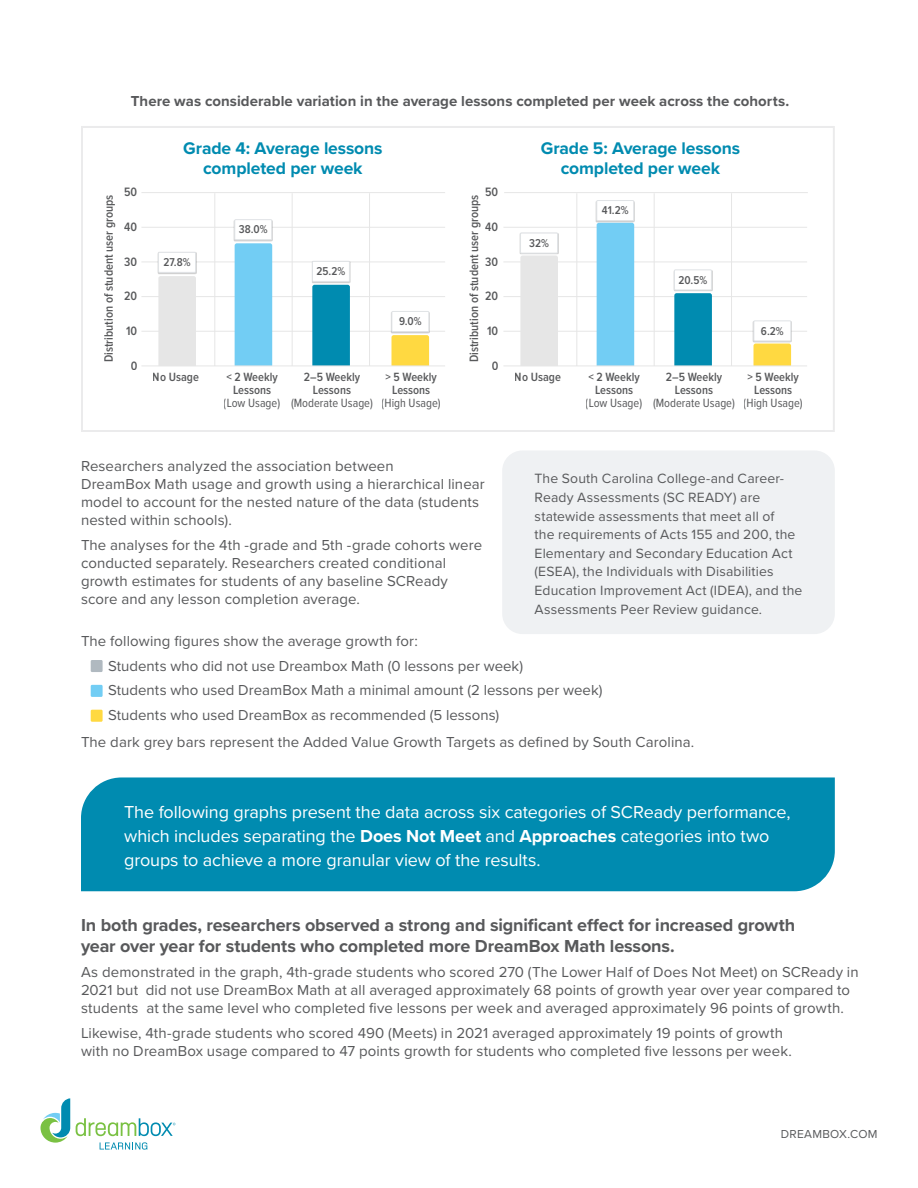
<style>
.page{position:relative;width:918px;height:1188px;background:#fff}
.page>*{position:absolute;margin:0;border:0;box-sizing:border-box;transform-origin:0 0}
.t1{font:18px/24px "Proxima Nova";letter-spacing:-.005em;color:#fff}
.t2{font:700 18px/21px "Proxima Nova";letter-spacing:-.005em;color:#58595b}
.t3{font:700 17.55px/19.5px "Proxima Nova";letter-spacing:-.005em;color:#008bb0;text-align:center}
.t4{font:15px/18px "Proxima Nova";letter-spacing:.005em;color:#58595b}
.t5{font:700 15px "Proxima Nova";letter-spacing:.005em;color:#58595b}
.t6{font:13.95px/18.6px "Proxima Nova";letter-spacing:.01em;color:#58595b}
.t7{font:600 12.6px "Proxima Nova Cond";color:#58595b}
.t8{font:600 12.3px/12.9px "Proxima Nova Cond";color:#58595b;text-align:center}
.t9{font:12.3px "Proxima Nova Cond";color:#58595b}
.t10{font:12px "Proxima Nova";letter-spacing:.02em;color:#58595b}
.t11{font:600 11.85px "Proxima Nova Cond";color:#58595b}
.s1{font-weight:700}
</style>
<div class="page">
<div style="left:502px;top:450px;width:333px;height:184px;background:#eff1f3;border-radius:20px"></div>
<div style="left:91px;top:660px;width:12px;height:12px;background:#b0b9c0"></div>
<div style="left:91px;top:685px;width:12px;height:12px;background:#72cdf4"></div>
<div style="left:91px;top:710px;width:12px;height:12px;background:#ffd941"></div>
<div style="left:81px;top:777px;width:754px;height:114px;background:#008bb0"></div>
<hr style="left:141px;top:331px;width:304px;height:1px;background:#e6e6e6">
<hr style="left:141px;top:296px;width:304px;height:1px;background:#e6e6e6">
<hr style="left:141px;top:262px;width:304px;height:1px;background:#e6e6e6">
<hr style="left:141px;top:227px;width:304px;height:1px;background:#e6e6e6">
<hr style="left:141px;top:192px;width:304px;height:1px;background:#e6e6e6">
<hr style="left:504px;top:192px;width:304px;height:1px;background:#e6e6e6">
<hr style="left:369px;top:193px;width:1px;height:173px;background:#e6e6e6">
<hr style="left:292px;top:193px;width:1px;height:173px;background:#e6e6e6">
<hr style="left:214px;top:193px;width:1px;height:173px;background:#e6e6e6">
<img style="left:311px;top:261px;width:40px;height:22px">
<div style="left:312px;top:261px;width:37px;height:20px;background:#fff"></div>
<div style="left:312px;top:261px;width:38px;height:21px;border:1px solid #e0e3e6"></div>
<div style="left:312px;top:285px;width:38px;height:81px;background:#008bb0"></div>
<img style="left:234px;top:220px;width:39px;height:21px">
<div style="left:235px;top:220px;width:37px;height:20px;background:#fff"></div>
<div style="left:235px;top:219px;width:37px;height:21px;border:1px solid #e0e3e6"></div>
<div style="left:235px;top:243px;width:37px;height:123px;background:#72cdf4"></div>
<svg style="left:392px;top:335px;width:37px;height:31px"></svg>
<img style="left:391px;top:312px;width:39px;height:21px">
<div style="left:392px;top:311px;width:37px;height:21px;background:#fff"></div>
<div style="left:392px;top:311px;width:37px;height:21px;border:1px solid #e0e3e6"></div>
<hr style="left:141px;top:366px;width:304px;height:1px;background:#e6e6e6">
<div style="left:159px;top:252px;width:37px;height:20px;background:#fff"></div>
<div style="left:158px;top:252px;width:38px;height:21px;border:1px solid #e0e3e6"></div>
<div style="left:158px;top:276px;width:38px;height:90px;background:#e6e6e6"></div>
<hr style="left:503px;top:331px;width:304px;height:1px;background:#e6e6e6">
<hr style="left:503px;top:296px;width:304px;height:1px;background:#e6e6e6">
<hr style="left:503px;top:262px;width:304px;height:1px;background:#e6e6e6">
<hr style="left:503px;top:227px;width:304px;height:1px;background:#e6e6e6">
<hr style="left:731px;top:193px;width:1px;height:173px;background:#e6e6e6">
<hr style="left:654px;top:193px;width:1px;height:173px;background:#e6e6e6">
<hr style="left:576px;top:193px;width:1px;height:173px;background:#e6e6e6">
<div style="left:674px;top:270px;width:38px;height:20px;border:1px solid #e0e3e6"></div>
<svg style="left:674px;top:293px;width:38px;height:73px;background:#058db1"></svg>
<img style="left:596px;top:201px;width:39px;height:21px">
<div style="left:597px;top:201px;width:37px;height:20px;background:#fff"></div>
<div style="left:597px;top:200px;width:37px;height:21px;border:1px solid #e0e3e6"></div>
<div style="left:597px;top:223px;width:37px;height:143px;background:#72cdf4"></div>
<svg style="left:754px;top:344px;width:37px;height:22px"></svg>
<img style="left:753px;top:321px;width:39px;height:22px">
<div style="left:754px;top:321px;width:37px;height:20px;background:#fff"></div>
<div style="left:754px;top:321px;width:37px;height:20px;border:1px solid #e0e3e6"></div>
<hr style="left:503px;top:366px;width:304px;height:1px;background:#e6e6e6">
<div style="left:520px;top:233px;width:38px;height:20px;border:1px solid #e0e3e6"></div>
<div style="left:520px;top:256px;width:38px;height:110px;background:#e6e6e6"></div>
<div style="left:81px;top:126px;width:754px;height:306px;border:2px solid #ebebec"></div>
<svg style="left:100px;top:1142px;width:47px;height:8px"></svg>
<svg style="left:76px;top:1118px;width:100px;height:18px"></svg>
<svg style="left:40px;top:1098px;width:30px;height:45px"></svg>
<p class="t5" style="left:131px;top:90px;width:660px">There was considerable variation in the average lessons completed per week across the cohorts.</p>
<p class="t3" style="left:183px;top:138px;width:201px">Grade 4: Average lessons completed per week</p>
<p class="t3" style="left:541px;top:138px;width:201px">Grade 5: Average lessons completed per week</p>
<p class="t7" style="left:124px;top:185px;width:15px">50</p>
<p class="t7" style="left:485px;top:185px;width:15px">50</p>
<p class="t7" style="left:102px;top:362px;width:169px;rotate:-90deg">Distribution of student user groups</p>
<p class="t7" style="left:467px;top:362px;width:169px;rotate:-90deg">Distribution of student user groups</p>
<p class="t7" style="left:124px;top:220px;width:14px">40</p>
<p class="t7" style="left:485px;top:220px;width:14px">40</p>
<p class="t11" style="left:239px;top:223px;width:30px">38.0%</p>
<p class="t7" style="left:124px;top:254px;width:14px">30</p>
<p class="t7" style="left:485px;top:254px;width:14px">30</p>
<p class="t11" style="left:163px;top:256px;width:29px">27.8%</p>
<p class="t11" style="left:317px;top:265px;width:30px">25.2%</p>
<p class="t7" style="left:124px;top:289px;width:15px">20</p>
<p class="t7" style="left:485px;top:289px;width:15px">20</p>
<p class="t11" style="left:399px;top:315px;width:24px">9.0%</p>
<p class="t7" style="left:126px;top:324px;width:13px">10</p>
<p class="t7" style="left:487px;top:324px;width:13px">10</p>
<p class="t7" style="left:131px;top:359px;width:8px">0</p>
<p class="t7" style="left:492px;top:359px;width:8px">0</p>
<p class="t11" style="left:529px;top:236px;width:21px">32%</p>
<p class="t11" style="left:602px;top:204px;width:28px">41.2%</p>
<p class="t11" style="left:679px;top:273px;width:30px">20.5%</p>
<p class="t11" style="left:761px;top:324px;width:24px">6.2%</p>
<p class="t8" style="left:153px;top:371px;width:48px">No Usage</p>
<p class="t8" style="left:304px;top:371px;width:58px">2–5 Weekly<br>Lessons</p>
<p class="t9" style="left:291px;top:396px;width:83px">(Moderate Usage)</p>
<p class="t8" style="left:226px;top:371px;width:53px">&lt; 2 Weekly<br>Lessons</p>
<p class="t9" style="left:224px;top:396px;width:58px">(Low Usage)</p>
<p class="t8" style="left:386px;top:371px;width:53px">&gt; 5 Weekly<br>Lessons</p>
<p class="t9" style="left:382px;top:396px;width:60px">(High Usage)</p>
<p class="t8" style="left:515px;top:371px;width:48px">No Usage</p>
<p class="t8" style="left:666px;top:371px;width:58px">2–5 Weekly<br>Lessons</p>
<p class="t9" style="left:653px;top:396px;width:83px">(Moderate Usage)</p>
<p class="t8" style="left:588px;top:371px;width:53px">&lt; 2 Weekly<br>Lessons</p>
<p class="t9" style="left:586px;top:396px;width:58px">(Low Usage)</p>
<p class="t8" style="left:748px;top:371px;width:53px">&gt; 5 Weekly<br>Lessons</p>
<p class="t9" style="left:744px;top:396px;width:60px">(High Usage)</p>
<p class="t4" style="left:81px;top:457px;width:405px">Researchers analyzed the association between<br>DreamBox Math usage and growth using a hierarchical linear model to account for the nested nature of the data (students nested within schools).</p>
<p class="t4" style="left:81px;top:535px;width:403px">The analyses for the 4th -grade and 5th -grade cohorts were conducted separately. Researchers created conditional growth estimates for students of any baseline SCReady score and any lesson completion average.</p>
<p class="t4" style="left:81px;top:631px;width:338px">The following figures show the average growth for:</p>
<p class="t4" style="left:94px;top:656px;width:430px">• Students who did not use Dreambox Math (0 lessons per week)</p>
<p class="t4" style="left:94px;top:681px;width:509px">• Students who used DreamBox Math a minimal amount (2 lessons per week)</p>
<p class="t4" style="left:81px;top:701px;width:615px;line-height:26.7px;text-indent:14px">• Students who used DreamBox as recommended (5 lessons)<br>The dark grey bars represent the Added Value Growth Targets as defined by South Carolina.</p>
<p class="t6" style="left:535px;top:469px;width:269px">The South Carolina College-and Career-Ready Assessments (SC READY) are statewide assessments that meet all of<br>the requirements of Acts 155 and 200, the Elementary and Secondary Education Act (ESEA), the Individuals with Disabilities Education Improvement Act (IDEA), and the Assessments Peer Review guidance.</p>
<p class="t1" style="left:124px;top:799px;width:668px">The following graphs present the data across six categories of SCReady performance, which includes separating the <span class="s1">Does Not Meet</span> and <span class="s1">Approaches</span> categories into two groups to achieve a more granular view of the results.</p>
<p class="t2" style="left:81px;top:914px;width:716px">In both grades, researchers observed a strong and significant effect for increased growth year over year for students who completed more DreamBox Math lessons.</p>
<p class="t4" style="left:81px;top:962px;width:779px">As demonstrated in the graph, 4th-grade students who scored 270 (The Lower Half of Does Not Meet) on SCReady in<br>2021 but did not use DreamBox Math at all averaged approximately 68 points of growth year over year compared to students at the same level who completed five lessons per week and averaged approximately 96 points of growth.</p>
<p class="t4" style="left:81px;top:1023px;width:712px">Likewise, 4th-grade students who scored 490 (Meets) in 2021 averaged approximately 19 points of growth with no DreamBox usage compared to 47 points growth for students who completed five lessons per week.</p>
<p class="t10" style="left:781px;top:1125px;width:98px">DREAMBOX.COM</p>
</div>
